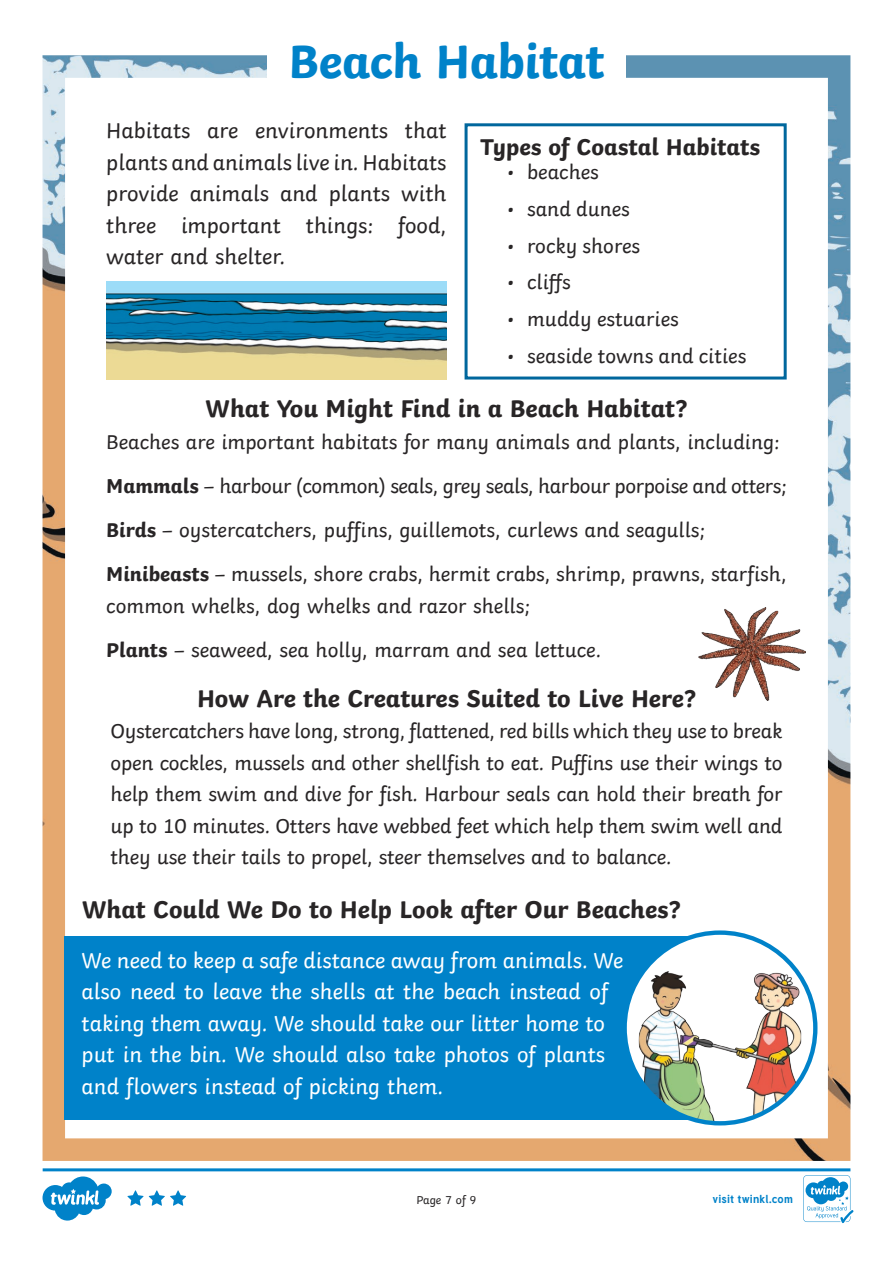
<style>
.page{position:relative;width:893px;height:1263px;background:#fff}
.page>*{position:absolute;margin:0;border:0;box-sizing:border-box;transform-origin:0 0}
.Heading_1{font:700 49.5px "Twinkl";letter-spacing:-.01em;color:#0082c9}
.Heading_2{font:700 25.5px "Twinkl";color:#282526}
.Heading_2-2{font:700 24px "Twinkl";color:#282526}
.KS1_Body_Copy{font:22.5px/31.5px "Twinkl";color:#fff}
.KS1_Body_Copy-2{font:22.5px/31.5px "Twinkl";color:#282526;text-align:justify}
.KS1_Body_Copy-3{font:21px/31.5px "Twinkl";color:#282526}
.KS1_Body_Copy-4{font:21px "Twinkl";letter-spacing:-.02em;color:#282526}
.Page_Numbers{font:12px "Twinkl";letter-spacing:-.005em;color:#282526}
.t1{font:700 11.4px "Tuffy";letter-spacing:.015em;color:#0082c9}
.s1{font-weight:700}
</style>
<div class="page">
<img style="left:43px;top:55px;width:807px;height:1106px">
<div style="left:267px;top:24px;width:359px;height:75px;background:#fff"></div>
<div style="left:65px;top:936px;width:680px;height:183px;background:#0082c9"></div>
<div style="left:465px;top:123px;width:322px;height:256px;border:3px solid #00679d"></div>
<img style="left:106px;top:281px;width:340px;height:98px">
<div style="left:625px;top:933px;width:190px;height:190px;background:#fff;border-radius:50%"></div>
<img style="left:639px;top:971px;width:162px;height:152px">
<div style="left:622px;top:930px;width:195px;height:195px;border:4px solid #0082c9;border-radius:50%"></div>
<svg style="left:43px;top:1168px;width:810px;height:55px"></svg>
<img style="left:698px;top:607px;width:108px;height:94px">
<p class="Heading_1" style="left:288px;top:20px;width:318px">Beach Habitat</p>
<p class="KS1_Body_Copy-2" style="left:106px;top:113px;width:342px">Habitats are environments that plants and animals live in. Habitats provide animals and plants with three important things: food, water and shelter.</p>
<p class="Heading_2-2" style="left:480px;top:127px;width:281px">Types of Coastal Habitats</p>
<p class="KS1_Body_Copy-3" style="left:507px;top:154px;width:93px">• beaches</p>
<p class="KS1_Body_Copy-3" style="left:507px;top:191px;width:124px">• sand dunes</p>
<p class="KS1_Body_Copy-3" style="left:507px;top:228px;width:134px">• rocky shores</p>
<p class="KS1_Body_Copy-3" style="left:507px;top:265px;width:65px">• cliffs</p>
<p class="KS1_Body_Copy-3" style="left:507px;top:301px;width:173px">• muddy estuaries</p>
<p class="KS1_Body_Copy-3" style="left:507px;top:338px;width:241px">• seaside towns and cities</p>
<p class="Heading_2" style="left:206px;top:387px;width:483px">What You Might Find in a Beach Habitat?</p>
<p class="KS1_Body_Copy-3" style="left:106px;top:424px;width:675px">Beaches are important habitats for many animals and plants, including:</p>
<p class="KS1_Body_Copy-4" style="left:106px;top:469px;width:682px"><span class="s1">Mammals</span> – harbour (common) seals, grey seals, harbour porpoise and otters;</p>
<p class="KS1_Body_Copy-3" style="left:106px;top:512px;width:600px"><span class="s1">Birds</span> – oystercatchers, puffins, guillemots, curlews and seagulls;</p>
<p class="KS1_Body_Copy-3" style="left:106px;top:557px;width:682px"><span class="s1">Minibeasts</span> – mussels, shore crabs, hermit crabs, shrimp, prawns, starfish, common whelks, dog whelks and razor shells;</p>
<p class="KS1_Body_Copy-3" style="left:106px;top:632px;width:496px"><span class="s1">Plants</span> – seaweed, sea holly, marram and sea lettuce.</p>
<p class="Heading_2" style="left:197px;top:677px;width:500px">How Are the Creatures Suited to Live Here?</p>
<p class="KS1_Body_Copy-3" style="left:111px;top:713px;width:673px;text-align:justify">Oystercatchers have long, strong, flattened, red bills which they use to break open cockles, mussels and other shellfish to eat. Puffins use their wings to help them swim and dive for fish. Harbour seals can hold their breath for up to 10 minutes. Otters have webbed feet which help them swim well and they use their tails to propel, steer themselves and to balance.</p>
<p class="Heading_2" style="left:82px;top:888px;width:600px">What Could We Do to Help Look after Our Beaches?</p>
<p class="KS1_Body_Copy" style="left:82px;top:942px;width:543px">We need to keep a safe distance away from animals. We also need to leave the shells at the beach instead of taking them away. We should take our litter home to put in the bin. We should also take photos of plants and flowers instead of picking them.</p>
<p class="Page_Numbers" style="left:416px;top:1191px;width:62px">Page 7 of 9</p>
<p class="t1" style="left:712px;top:1190px;width:82px">visit twinkl.com</p>
</div>
